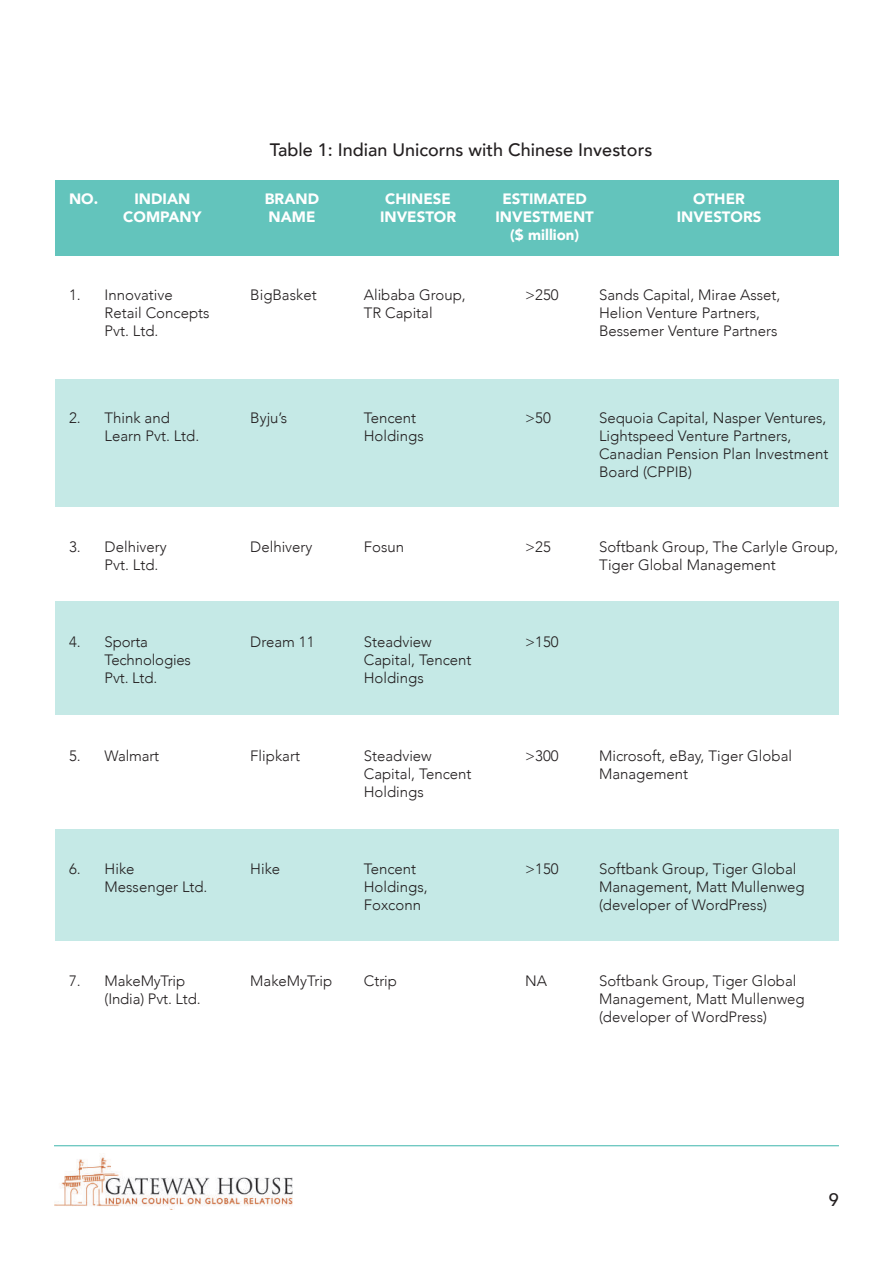
<style>
.page{position:relative;width:893px;height:1263px;background:#fff}
.page>*{position:absolute;margin:0;border:0;box-sizing:border-box;transform-origin:0 0}
.t1{font:500 18px "Avenir";color:#231f20}
.t2{font:300 15px/18px "Avenir";color:#231f20}
.t3{font:900 15px/18px "Avenir";color:#fff;text-align:center}
</style>
<div class="page">
<img style="left:54px;top:1157px;width:238px;height:52px">
<hr style="left:54px;top:1145px;width:785px;height:1px;background:#3db6ac">
<div style="left:55px;top:180px;width:783px;height:75px;background:#63c4bc"></div>
<div style="left:55px;top:379px;width:783px;height:127px;background:#c5e9e6"></div>
<div style="left:55px;top:602px;width:783px;height:113px;background:#c5e9e6"></div>
<div style="left:55px;top:829px;width:783px;height:112px;background:#c5e9e6"></div>
<p class="t1" style="left:270px;top:134px;width:384px">Table 1: Indian Unicorns with Chinese Investors</p>
<p class="t3" style="left:69px;top:190px;width:31px">NO.</p>
<p class="t3" style="left:123px;top:190px;width:80px">INDIAN<br>COMPANY</p>
<p class="t3" style="left:265px;top:190px;width:56px;text-align:left">BRAND<br>NAME</p>
<p class="t3" style="left:380px;top:190px;width:78px">CHINESE<br>INVESTOR</p>
<p class="t3" style="left:495px;top:190px;width:100px">ESTIMATED<br>INVESTMENT ($ million)</p>
<p class="t3" style="left:677px;top:190px;width:86px">OTHER<br>INVESTORS</p>
<p class="t2" style="left:69px;top:286px;width:13px">1.</p>
<p class="t2" style="left:105px;top:286px;width:107px">Innovative<br>Retail Concepts<br>Pvt. Ltd.</p>
<p class="t2" style="left:250px;top:286px;width:68px">BigBasket</p>
<p class="t2" style="left:364px;top:286px;width:104px">Alibaba Group,<br>TR Capital</p>
<p class="t2" style="left:525px;top:286px;width:35px">&gt;250</p>
<p class="t2" style="left:599px;top:286px;width:183px">Sands Capital, Mirae Asset,<br>Helion Venture Partners,<br>Bessemer Venture Partners</p>
<p class="t2" style="left:69px;top:409px;width:13px">2.</p>
<p class="t2" style="left:105px;top:409px;width:96px">Think and<br>Learn Pvt. Ltd.</p>
<p class="t2" style="left:250px;top:409px;width:38px">Byju’s</p>
<p class="t2" style="left:364px;top:409px;width:62px">Tencent<br>Holdings</p>
<p class="t2" style="left:525px;top:409px;width:27px">&gt;50</p>
<p class="t2" style="left:599px;top:409px;width:231px">Sequoia Capital, Nasper Ventures,<br>Lightspeed Venture Partners,<br>Canadian Pension Plan Investment<br>Board (CPPIB)</p>
<p class="t2" style="left:69px;top:538px;width:13px">3.</p>
<p class="t2" style="left:105px;top:538px;width:64px">Delhivery<br>Pvt. Ltd.</p>
<p class="t2" style="left:250px;top:538px;width:64px">Delhivery</p>
<p class="t2" style="left:364px;top:538px;width:42px">Fosun</p>
<p class="t2" style="left:525px;top:538px;width:27px">&gt;25</p>
<p class="t2" style="left:599px;top:538px;width:241px">Softbank Group, The Carlyle Group,<br>Tiger Global Management</p>
<p class="t2" style="left:69px;top:632px;width:13px">4.</p>
<p class="t2" style="left:105px;top:632px;width:88px">Sporta<br>Technologies<br>Pvt. Ltd.</p>
<p class="t2" style="left:250px;top:632px;width:66px">Dream 11</p>
<p class="t2" style="left:364px;top:632px;width:109px">Steadview<br>Capital, Tencent<br>Holdings</p>
<p class="t2" style="left:525px;top:632px;width:35px">&gt;150</p>
<p class="t2" style="left:69px;top:746px;width:13px">5.</p>
<p class="t2" style="left:105px;top:746px;width:56px">Walmart</p>
<p class="t2" style="left:250px;top:746px;width:51px">Flipkart</p>
<p class="t2" style="left:364px;top:746px;width:109px">Steadview<br>Capital, Tencent<br>Holdings</p>
<p class="t2" style="left:525px;top:746px;width:35px">&gt;300</p>
<p class="t2" style="left:599px;top:746px;width:194px">Microsoft, eBay, Tiger Global<br>Management</p>
<p class="t2" style="left:69px;top:860px;width:13px">6.</p>
<p class="t2" style="left:105px;top:860px;width:104px">Hike<br>Messenger Ltd.</p>
<p class="t2" style="left:250px;top:860px;width:31px">Hike</p>
<p class="t2" style="left:364px;top:860px;width:65px">Tencent<br>Holdings,<br>Foxconn</p>
<p class="t2" style="left:525px;top:860px;width:35px">&gt;150</p>
<p class="t2" style="left:599px;top:860px;width:207px">Softbank Group, Tiger Global<br>Management, Matt Mullenweg (developer of WordPress)</p>
<p class="t2" style="left:69px;top:971px;width:13px">7.</p>
<p class="t2" style="left:105px;top:971px;width:98px">MakeMyTrip (India) Pvt. Ltd.</p>
<p class="t2" style="left:250px;top:971px;width:83px">MakeMyTrip</p>
<p class="t2" style="left:364px;top:971px;width:35px">Ctrip</p>
<p class="t2" style="left:525px;top:971px;width:23px">NA</p>
<p class="t2" style="left:599px;top:971px;width:207px">Softbank Group, Tiger Global<br>Management, Matt Mullenweg (developer of WordPress)</p>
<p class="t1" style="left:829px;top:1184px;width:12px">9</p>
</div>
